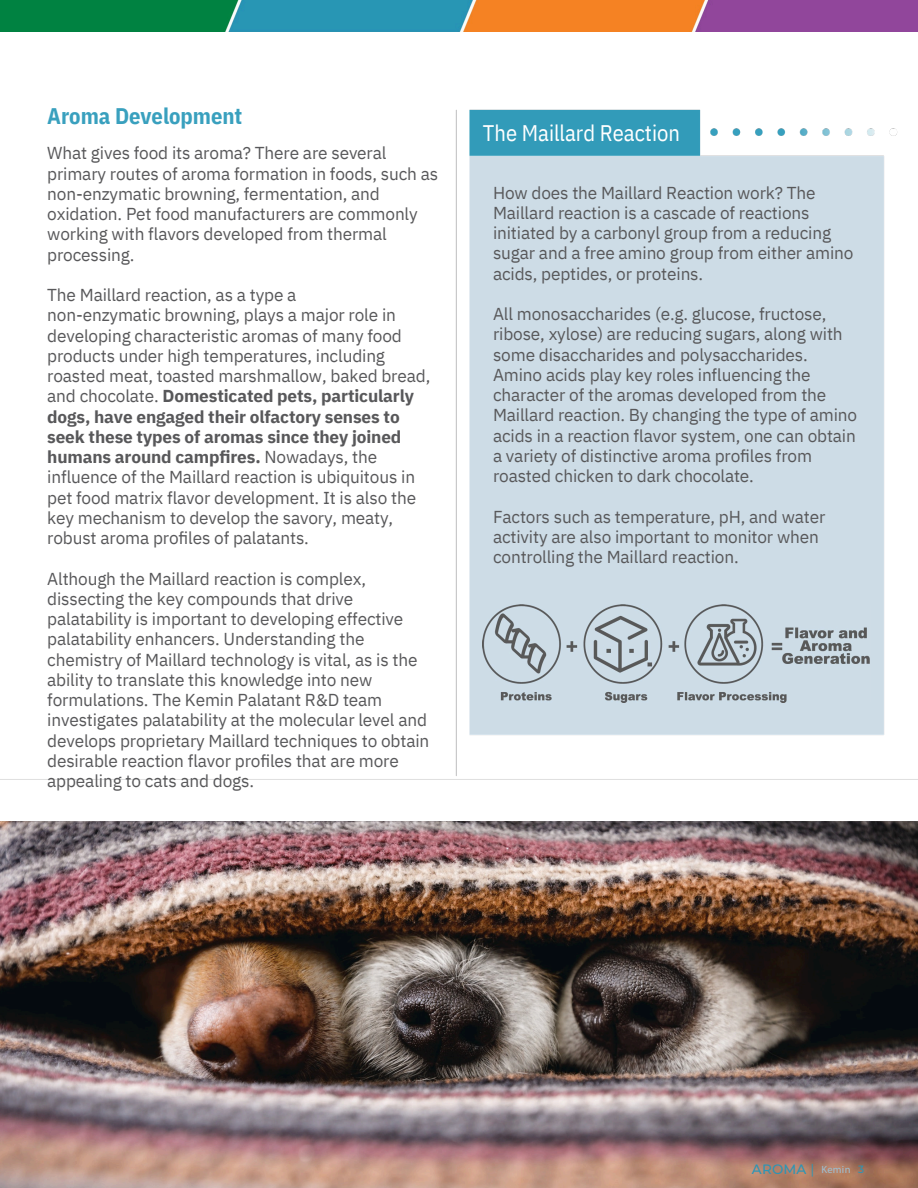
<style>
.page{position:relative;width:918px;height:1188px;background:#fff}
.page>*{position:absolute;margin:0;border:0;box-sizing:border-box;transform-origin:0 0}
.t1{font:22.5px "IBM Plex Sans Cond";color:#fff}
.t2{font:700 22.5px "IBM Plex Sans Cond";color:#39a0be}
.t3{font:17.25px/20.2px "IBM Plex Sans";letter-spacing:-.01em;color:#58585a}
.t4{font:500 13.5px "Montserrat";letter-spacing:.01em;color:#2b95b6}
.t5{font:10.5px "Myriad Pro";letter-spacing:.03em;color:#9cc0d5}
.t6{font:500 10.5px "Montserrat";color:#2b95b6}
.s1{font-weight:700}
.s2{font-weight:400}
</style>
<div class="page">
<img style="left:0;top:828px;width:918px;height:360px">
<img style="left:0;top:109px;width:918px;height:719px">
<img style="left:483px;top:604px;width:386px;height:98px">
<img style="left:0;top:0;width:918px;height:32px">
<p class="t2" style="left:47px;top:101px;width:196px">Aroma Development</p>
<h3 class="t3" style="left:47px;top:143px;width:393px">What gives food its aroma? There are several primary routes of aroma formation in foods, such as non-enzymatic browning, fermentation, and oxidation. Pet food manufacturers are commonly working with flavors developed from thermal processing.</h3>
<h3 class="t3" style="left:47px;top:285px;width:385px">The Maillard reaction, as a type a<br>non-enzymatic browning, plays a major role in developing characteristic aromas of many food products under high temperatures, including roasted meat, toasted marshmallow, baked bread, and chocolate. <span class="s1">Domesticated pets, particularly dogs, have engaged their olfactory senses to seek these types of aromas since they joined humans around campfires.</span> Nowadays, the influence of the Maillard reaction is ubiquitous in pet food matrix flavor development. It is also the key mechanism to develop the savory, meaty, robust aroma profiles of palatants.</h3>
<h2 class="t3" style="left:47px;top:568px;width:384px">Although the Maillard reaction is complex, dissecting the key compounds that drive palatability is important to developing effective palatability enhancers. Understanding the chemistry of Maillard technology is vital, as is the ability to translate this knowledge into new formulations. The Kemin Palatant R&amp;D team investigates palatability at the molecular level and develops proprietary Maillard techniques to obtain desirable reaction flavor profiles that are more appealing to cats and dogs.</h2>
<h3 class="t1" style="left:483px;top:118px;width:198px">The Maillard Reaction</h3>
<h3 class="t3" style="left:493px;top:182px;width:362px">How does the Maillard Reaction work? The Maillard reaction is a cascade of reactions initiated by a carbonyl group from a reducing sugar and a free amino group from either amino acids, peptides, or proteins.</h3>
<h3 class="t3" style="left:493px;top:304px;width:366px">All monosaccharides (e.g. glucose, fructose, ribose, xylose) are reducing sugars, along with some disaccharides and polysaccharides.<br>Amino acids play key roles influencing the character of the aromas developed from the Maillard reaction. By changing the type of amino acids in a reaction flavor system, one can obtain a variety of distinctive aroma profiles from roasted chicken to dark chocolate.</h3>
<p class="t3" style="left:493px;top:506px;width:334px">Factors such as temperature, pH, and water activity are also important to monitor when controlling the Maillard reaction.</p>
<h4 class="t4" style="left:752px;top:1161px;width:64px">AROMA <span class="s2">|</span></h4>
<p class="t5" style="left:821px;top:1165px;width:31px">Kemin</p>
<p class="t6" style="left:858px;top:1163px;width:8px">3</p>
</div>
